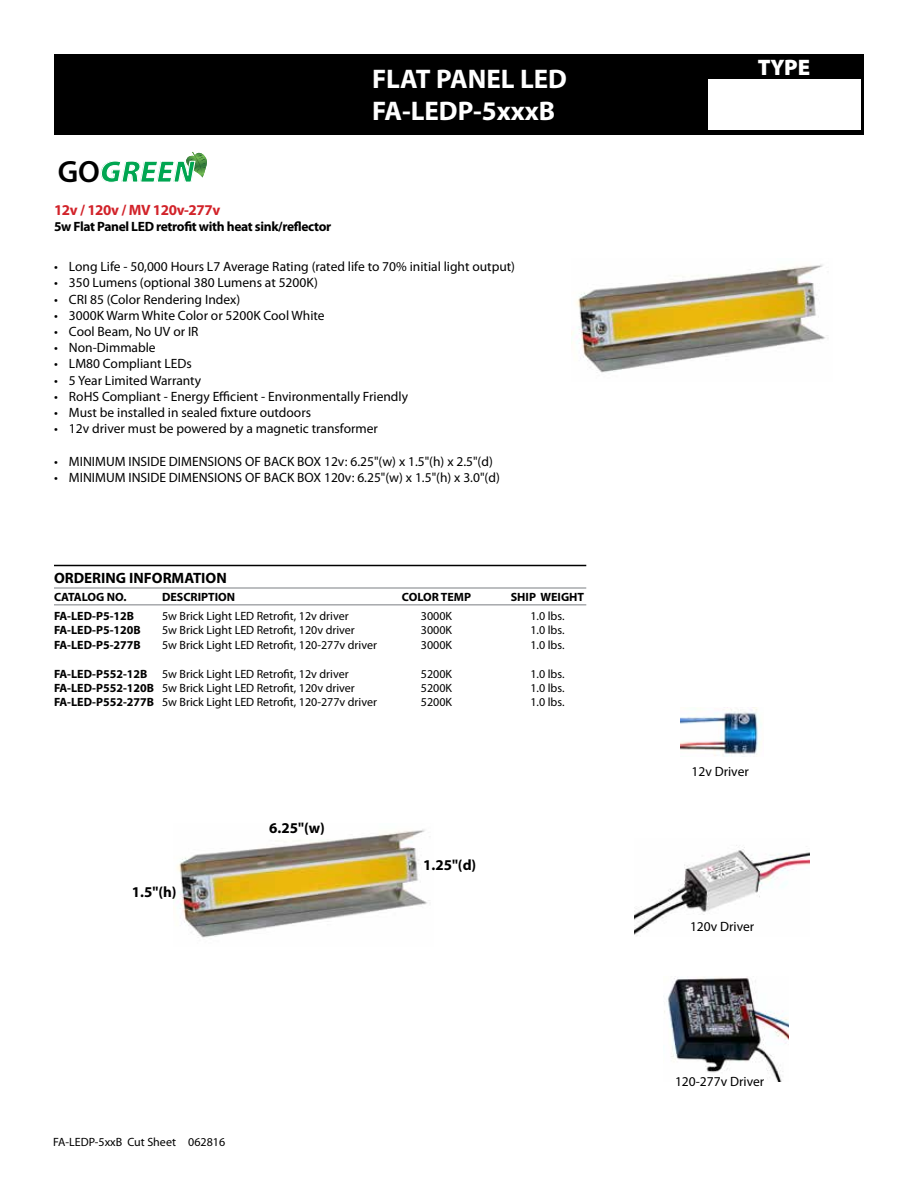
<style>
.page{position:relative;width:918px;height:1188px;background:#fff}
.page>*{position:absolute;margin:0;border:0;box-sizing:border-box;transform-origin:0 0}
.t1{font:italic 900 30.9px "Myriad Pro";color:#00a651}
.t2{font:700 27px/32.4px "Myriad Pro";color:#fff}
.t3{font:900 22.5px "Myriad Pro";color:#fff}
.t4{font:700 15px "Myriad Pro";color:#000}
.t5{font:700 15px "Myriad Pro";letter-spacing:-.025em;color:#d2232a}
.t6{font:13.5px "Myriad Pro";color:#000}
.t7{font:700 13.5px "Myriad Pro";letter-spacing:-.025em;color:#000}
.t8{font:12px "Myriad Pro";color:#000}
.t9{font:700 12px "Myriad Pro";color:#000}
.s1{font-weight:600;font-style:normal;color:#000}
.s2{font-weight:700}
</style>
<div class="page">
<div style="left:54px;top:54px;width:810px;height:81px;background:#000"></div>
<div style="left:708px;top:80px;width:152px;height:50px;background:#fff"></div>
<img style="left:681px;top:708px;width:80px;height:49px">
<img style="left:173px;top:829px;width:257px;height:109px">
<svg style="left:186px;top:152px;width:21px;height:26px"></svg>
<hr style="left:54px;top:565px;width:532px;height:1px;background:#000">
<hr style="left:54px;top:587px;width:532px;height:2px;background:#a7a9ac">
<hr style="left:54px;top:604px;width:532px;height:2px;background:#a7a9ac">
<img style="left:634px;top:845px;width:175px;height:90px">
<img style="left:663px;top:976px;width:126px;height:105px">
<img style="left:572px;top:264px;width:256px;height:109px">
<h1 class="t1" style="left:58px;top:154px;width:138px"><span class="s1">GO</span>GREEN</h1>
<p class="t5" style="left:54px;top:202px;width:168px">12v / 120v / MV 120v-277v</p>
<p class="t7" style="left:54px;top:219px;width:279px">5w Flat Panel LED retrofit with heat sink/reflector</p>
<h2 class="t2" style="left:372px;top:63px;width:196px">FLAT PANEL LED<br>FA-LEDP-5xxxB</h2>
<p class="t6" style="left:54px;top:259px;width:463px">• Long Life - 50,000 Hours L7 Average Rating (rated life to 70% initial light output)</p>
<p class="t6" style="left:54px;top:275px;width:265px">• 350 Lumens (optional 380 Lumens at 5200K)</p>
<p class="t6" style="left:54px;top:292px;width:188px">• CRI 85 (Color Rendering Index)</p>
<p class="t6" style="left:54px;top:308px;width:272px">• 3000K Warm White Color or 5200K Cool White</p>
<p class="t6" style="left:54px;top:324px;width:146px">• Cool Beam, No UV or IR</p>
<p class="t6" style="left:54px;top:340px;width:103px">• Non-Dimmable</p>
<p class="t6" style="left:54px;top:356px;width:139px">• LM80 Compliant LEDs</p>
<p class="t6" style="left:54px;top:373px;width:149px">• 5 Year Limited Warranty</p>
<p class="t6" style="left:54px;top:389px;width:356px">• RoHS Compliant - Energy Efficient - Environmentally Friendly</p>
<p class="t6" style="left:54px;top:405px;width:259px">• Must be installed in sealed fixture outdoors</p>
<p class="t6" style="left:54px;top:421px;width:326px">• 12v driver must be powered by a magnetic transformer</p>
<p class="t6" style="left:54px;top:454px;width:440px">• MINIMUM INSIDE DIMENSIONS OF BACK BOX 12v: 6.25"(w) x 1.5"(h) x 2.5"(d)</p>
<p class="t6" style="left:54px;top:470px;width:447px">• MINIMUM INSIDE DIMENSIONS OF BACK BOX 120v: 6.25"(w) x 1.5"(h) x 3.0"(d)</p>
<p class="t4" style="left:54px;top:569px;width:174px">ORDERING INFORMATION</p>
<p class="t9" style="left:54px;top:590px;width:74px">CATALOG NO.</p>
<p class="t9" style="left:162px;top:590px;width:75px">DESCRIPTION</p>
<p class="t9" style="left:402px;top:590px;width:71px">COLOR TEMP</p>
<p class="t9" style="left:511px;top:590px;width:75px">SHIP WEIGHT</p>
<p class="t9" style="left:54px;top:609px;width:82px">FA-LED-P5-12B</p>
<p class="t8" style="left:162px;top:609px;width:188px">5w Brick Light LED Retrofit, 12v driver</p>
<p class="t8" style="left:421px;top:609px;width:33px">3000K</p>
<p class="t8" style="left:530px;top:609px;width:36px">1.0 lbs.</p>
<p class="t9" style="left:54px;top:624px;width:88px">FA-LED-P5-120B</p>
<p class="t8" style="left:162px;top:624px;width:194px">5w Brick Light LED Retrofit, 120v driver</p>
<p class="t8" style="left:421px;top:624px;width:33px">3000K</p>
<p class="t8" style="left:530px;top:624px;width:36px">1.0 lbs.</p>
<p class="t9" style="left:54px;top:638px;width:88px">FA-LED-P5-277B</p>
<p class="t8" style="left:162px;top:638px;width:216px">5w Brick Light LED Retrofit, 120-277v driver</p>
<p class="t8" style="left:421px;top:638px;width:33px">3000K</p>
<p class="t8" style="left:530px;top:638px;width:36px">1.0 lbs.</p>
<p class="t8" style="left:54px;top:667px;width:296px"><span class="s2">FA-LED-P552-12B</span> 5w Brick Light LED Retrofit, 12v driver</p>
<p class="t8" style="left:421px;top:667px;width:33px">5200K</p>
<p class="t8" style="left:530px;top:667px;width:36px">1.0 lbs.</p>
<p class="t8" style="left:54px;top:681px;width:302px"><span class="s2">FA-LED-P552-120B</span> 5w Brick Light LED Retrofit, 120v driver</p>
<p class="t8" style="left:421px;top:681px;width:33px">5200K</p>
<p class="t8" style="left:530px;top:681px;width:36px">1.0 lbs.</p>
<p class="t8" style="left:54px;top:696px;width:324px"><span class="s2">FA-LED-P552-277B</span> 5w Brick Light LED Retrofit, 120-277v driver</p>
<p class="t8" style="left:421px;top:696px;width:33px">5200K</p>
<p class="t8" style="left:530px;top:696px;width:36px">1.0 lbs.</p>
<p class="t4" style="left:132px;top:883px;width:46px">1.5"(h)</p>
<p class="t4" style="left:269px;top:819px;width:57px">6.25"(w)</p>
<p class="t8" style="left:53px;top:1135px;width:173px">FA-LEDP-5xxB Cut Sheet 062816</p>
<p class="t4" style="left:423px;top:856px;width:55px">1.25"(d)</p>
<h3 class="t3" style="left:758px;top:55px;width:54px">TYPE</h3>
<p class="t6" style="left:692px;top:764px;width:59px">12v Driver</p>
<p class="t6" style="left:690px;top:919px;width:66px">120v Driver</p>
<p class="t6" style="left:675px;top:1074px;width:91px">120-277v Driver</p>
</div>
